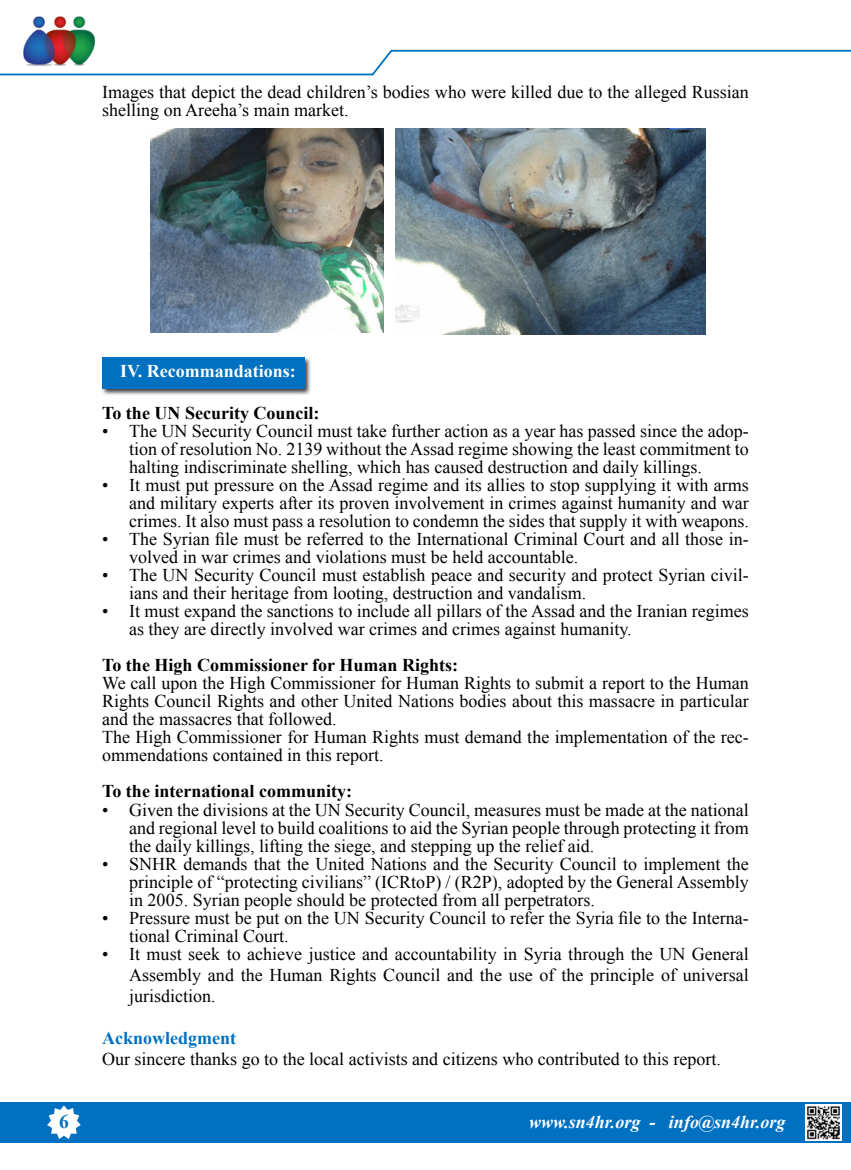
<style>
.page{position:relative;width:851px;height:1170px;background:#fff}
.page>*{position:absolute;margin:0;border:0;box-sizing:border-box;transform-origin:0 0}
.t1{font:700 19.5px "Times New Roman";color:#0070c0}
.t2{font:18px/18px "Times New Roman";color:#000}
.t3{font:700 18px "Times New Roman";color:#000}
.t4{font:italic 700 18px "Times New Roman";color:#fff}
.t5{font:700 18px "Times New Roman";color:#fff}
.t6{font:700 18px "Times New Roman";color:#0070c0}
</style>
<div class="page">
<img style="left:23px;top:16px;width:72px;height:33px">
<div style="left:0;top:1101px;width:850px;height:41px;background:#0070c0"></div>
<svg style="left:44px;top:1101px;width:40px;height:38px"></svg>
<svg style="left:0;top:49px;width:850px;height:27px"></svg>
<img style="left:805px;top:1104px;width:36px;height:36px">
<div style="left:101px;top:357px;width:210px;height:39px;background:#000;opacity:.75"></div>
<div style="left:102px;top:357px;width:202px;height:31px;background:#0070c0"></div>
<img style="left:151px;top:129px;width:232px;height:204px">
<img style="left:395px;top:129px;width:310px;height:205px">
<p class="t2" style="left:102px;top:83px;width:648px">Images that depict the dead children s’ bodies who were killed due to the alleged Russian shelling on Areeha s’ main market.</p>
<p class="t1" style="left:59px;top:1107px;width:11px">6</p>
<p class="t5" style="left:120px;top:359px;width:177px">IV. Recommandations:</p>
<p class="t3" style="left:102px;top:401px;width:219px">To the UN Security Council:</p>
<p class="t2" style="left:129px;top:440px;width:621px">tion of resolution No. 2139 without the Assad regime showing the least commitment to</p>
<p class="t2" style="left:129px;top:422px;width:621px">The UN Security Council must take further action as a year has passed since the adop-</p>
<p class="t2" style="left:102px;top:422px;width:8px">•</p>
<p class="t2" style="left:129px;top:458px;width:621px">halting indiscriminate shelling, which has caused destruction and daily killings.<br>It must put pressure on the Assad regime and its allies to stop supplying it with arms</p>
<p class="t2" style="left:102px;top:476px;width:8px">•</p>
<p class="t2" style="left:129px;top:494px;width:621px">and military experts after its proven involvement in crimes against humanity and war crimes It. also must pass a resolution to condemn the sides that supply it with weapons.</p>
<p class="t2" style="left:129px;top:548px;width:450px">volved in war crimes and violations must be held accountable.</p>
<p class="t2" style="left:129px;top:530px;width:621px">The Syrian file must be referred to the International Criminal Court and all those in-</p>
<p class="t2" style="left:102px;top:530px;width:8px">•</p>
<p class="t2" style="left:129px;top:566px;width:621px">The UN Security Council must establish peace and security and protect Syrian civil-</p>
<p class="t2" style="left:102px;top:566px;width:8px">•</p>
<p class="t2" style="left:129px;top:584px;width:458px">ians and their heritage from looting, destruction and vandalism.</p>
<p class="t2" style="left:129px;top:602px;width:621px">It must expand the sanctions to include all pillars of the Assad and the Iranian regimes</p>
<p class="t2" style="left:102px;top:602px;width:8px">•</p>
<p class="t2" style="left:129px;top:620px;width:504px">as they are directly involved war crimes and crimes against humanity.</p>
<p class="t3" style="left:102px;top:653px;width:357px">To the High Commissioner for Human Rights:</p>
<p class="t2" style="left:102px;top:674px;width:648px;text-align:justify">We call upon the High Commissioner for Human Rights to submit a report to the Human Rights Council Rights and other United Nations bodies about this massacre in particular and the massacres that followed.</p>
<p class="t2" style="left:102px;top:746px;width:283px">ommendations contained in this report.</p>
<p class="t2" style="left:102px;top:728px;width:648px">The High Commissioner for Human Rights must demand the implementation of the rec-</p>
<p class="t3" style="left:102px;top:779px;width:251px">To the international community:</p>
<p class="t2" style="left:129px;top:800px;width:621px">Given the divisions at the UN Security Council, measures must be made at the national</p>
<p class="t2" style="left:102px;top:800px;width:8px">•</p>
<p class="t2" style="left:129px;top:818px;width:621px">and regional level to build coalitions to aid the Syrian people through protecting it from the daily killings, lifting the siege, and stepping up the relief aid.<br>SNHR demands that the United Nations and the Security Council to implement the</p>
<p class="t2" style="left:102px;top:854px;width:8px">•</p>
<p class="t2" style="left:129px;top:872px;width:621px">principle of “protecting civilians” (ICRtoP R(/) , )P2 adopted by the General Assembly in 2005. Syrian people should be protected from all perpetrators.</p>
<p class="t2" style="left:129px;top:926px;width:161px">tional Criminal Court.</p>
<p class="t2" style="left:129px;top:908px;width:621px">Pressure must be put on the UN Security Council to refer the Syria file to the Interna-</p>
<p class="t2" style="left:102px;top:908px;width:8px">•</p>
<p class="t2" style="left:102px;top:944px;width:8px">•</p>
<p class="t2" style="left:129px;top:944px;width:621px">It must seek to achieve justice and accountability in Syria through the UN General</p>
<p class="t2" style="left:129px;top:963px;width:621px;line-height:21px">Assembly and the Human Rights Council and the use of the principle of universal jurisdiction.</p>
<p class="t6" style="left:102px;top:1025px;width:135px">Acknowledgment</p>
<p class="t2" style="left:102px;top:1049px;width:620px">Our sincere thanks go to the local activists and citizens who contributed to this report.</p>
<p class="t4" style="left:529px;top:1108px;width:113px">www.sn4hr.org</p>
<p class="t4" style="left:649px;top:1108px;width:7px">-</p>
<p class="t4" style="left:669px;top:1108px;width:118px">info@sn4hr.org</p>
</div>
